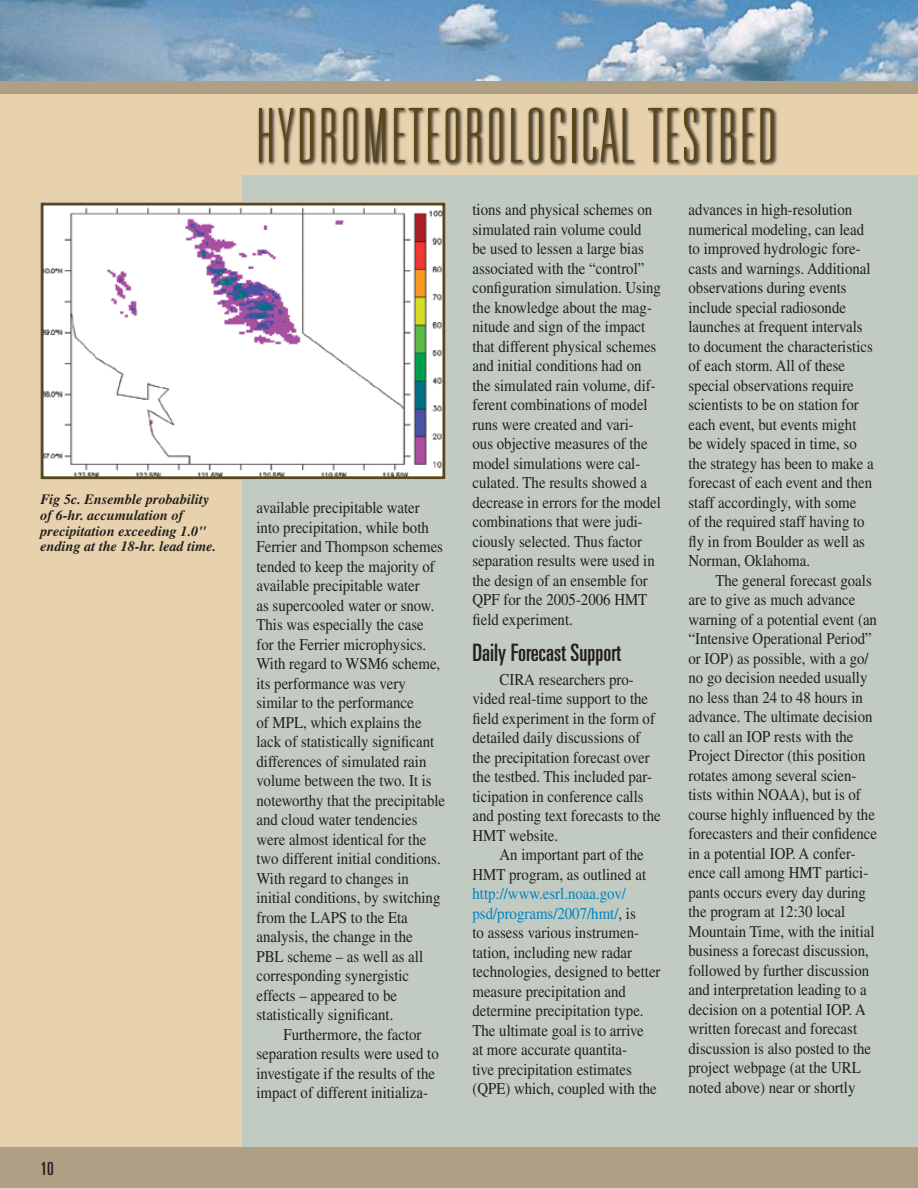
<style>
.page{position:relative;width:918px;height:1188px;background:#fff}
.page>*{position:absolute;margin:0;border:0;box-sizing:border-box;transform-origin:0 0}
.t1{font:100 ultra-condensed 75px "Univers";letter-spacing:.05em;color:#5a471c}
.t2{font:ultra-condensed 24px "Univers";color:#231f20}
.t3{font:ultra-condensed 18px "Univers";color:#231f20}
.t4{font:16.5px/19.5px "Times";color:#231f20;scale:.9 1}
.t5{font:italic 700 14.25px/15.8px "Times";color:#231f20}
.s1{color:#0082c2}
</style>
<div class="page">
<div style="left:0;top:81px;width:918px;height:13px;background:#ae9f85"></div>
<img style="left:0;top:0;width:918px;height:81px">
<div style="left:0;top:94px;width:918px;height:1054px;background:#e7d2ad"></div>
<div style="left:242px;top:176px;width:676px;height:972px;background:#c1cbc1"></div>
<svg style="left:258px;top:106px;width:520px;height:61px"></svg>
<img style="left:41px;top:202px;width:405px;height:277px">
<div style="left:41px;top:203px;width:404px;height:276px;border:3px solid #5a471c"></div>
<div style="left:0;top:1148px;width:918px;height:40px;background:#ae9f85"></div>
<p class="t5" style="left:40px;top:491px;width:178px">Fig 5c. Ensemble probability of 6-hr. accumulation of precipitation exceeding 1.0" ending at the 18-hr. lead time.</p>
<p class="t3" style="left:40px;top:1158px;width:15px">10</p>
<h1 class="t1" style="left:256px;top:97px;width:521px">HYDROMETEOROLOGICAL TESTBED</h1>
<h1 class="t1" style="left:256px;top:98px;width:181px">HEADLIN 1</h1>
<p class="t4" style="left:256px;top:498px;width:211px">available precipitable water into precipitation, while both<br>Ferrier and Thompson schemes tended to keep the majority of available precipitable water<br>as supercooled water or snow.<br>This was especially the case for the Ferrier microphysics.<br>With regard to WSM6 scheme, its performance was very similar to the performance<br>of MPL, which explains the lack of statistically significant differences of simulated rain volume between the two. It is noteworthy that the precipitable and cloud water tendencies were almost identical for the two different initial conditions.<br>With regard to changes in initial conditions, by switching from the LAPS to the Eta analysis, the change in the<br>PBL scheme – as well as all corresponding synergistic effects – appeared to be statistically significant.</p>
<p class="t4" style="left:256px;top:1024px;width:204px;text-indent:27px">Furthermore, the factor separation results were used to investigate if the results of the impact of different initializa-</p>
<p class="t4" style="left:472px;top:200px;width:211px">tions and physical schemes on simulated rain volume could<br>be used to lessen a large bias associated with the “control” configuration simulation. Using the knowledge about the mag&shy;nitude and sign of the impact that different physical schemes and initial conditions had on the simulated rain volume, dif&shy;ferent combinations of model runs were created and vari-<br>ous objective measures of the model simulations were cal&shy;culated. The results showed a decrease in errors for the model combinations that were judi&shy;ciously selected. Thus factor separation results were used in the design of an ensemble for<br>QPF for the 2005-2006 HMT field experiment.</p>
<h2 class="t2" style="left:472px;top:639px;width:150px">Daily Forecast Support</h2>
<p class="t4" style="left:472px;top:670px;width:211px;text-indent:27px">CIRA researchers pro&shy;vided real-time support to the field experiment in the form of detailed daily discussions of the precipitation forecast over the testbed. This included par&shy;ticipation in conference calls and posting text forecasts to the<br>HMT website.</p>
<p class="t4" style="left:472px;top:845px;width:194px;text-align:right">An important part of the<br>HMT program, as outlined at</p>
<p class="t4" style="left:472px;top:884px;width:210px"><span class="s1">http://www.esrl.noaa.gov/ psd/programs/2007/hmt/</span>, is<br>to assess various instrumen&shy;tation, including new radar technologies, designed to better measure precipitation and determine precipitation type.<br>The ultimate goal is to arrive<br>at more accurate quantita-<br>tive precipitation estimates (QPE) which, coupled with the</p>
<p class="t4" style="left:688px;top:200px;width:207px">advances in high-resolution numerical modeling, can lead to improved hydrologic fore&shy;casts and warnings. Additional observations during events include special radiosonde launches at frequent intervals to document the characteristics of each storm. All of these special observations require scientists to be on station for each event, but events might be widely spaced in time, so the strategy has been to make a forecast of each event and then staff accordingly, with some<br>of the required staff having to fly in from Boulder as well as<br>Norman, Oklahoma.</p>
<p class="t4" style="left:688px;top:571px;width:211px;text-indent:27px">The general forecast goals are to give as much advance warning of a potential event (an “Intensive Operational Period” or IOP) as possible, with a go/ no go decision needed usually no less than 24 to 48 hours in advance. The ultimate decision to call an IOP rests with the<br>Project Director (this position rotates among several scien&shy;tists within NOAA), but is of course highly influenced by the forecasters and their confidence in a potential IOP. A confer&shy;ence call among HMT partici&shy;pants occurs every day during the program at 12:30 local<br>Mountain Time, with the initial business a forecast discussion, followed by further discussion and interpretation leading to a decision on a potential IOP. A written forecast and forecast discussion is also posted to the project webpage (at the URL noted above) near or shortly</p>
</div>
